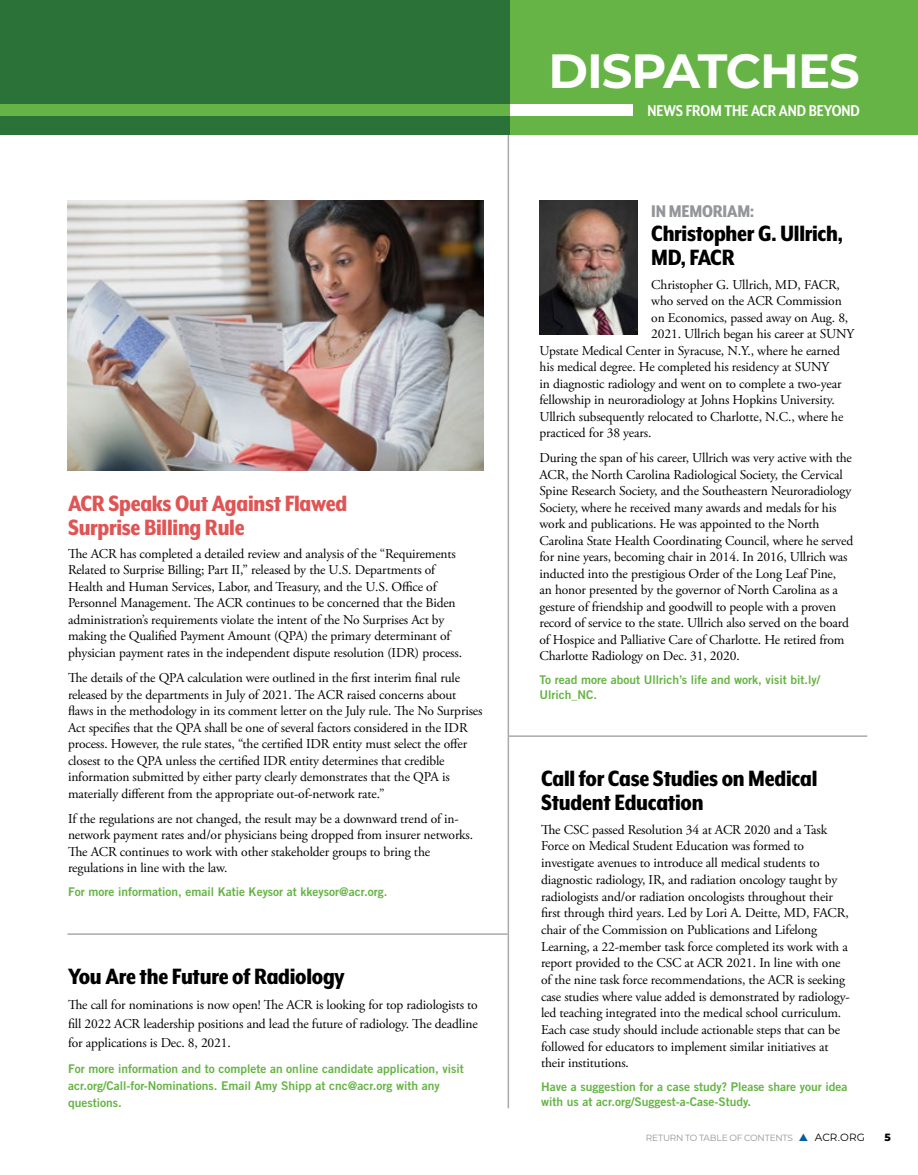
<style>
.page{position:relative;width:918px;height:1175px;background:#fff}
.page>*{position:absolute;margin:0;border:0;box-sizing:border-box;transform-origin:0 0}
.t1{font:700 48px "Montserrat";letter-spacing:-.02em;color:#fff}
.t2{font:800 25.5px/24px "Mr Eaves XL Mod Nar OT";letter-spacing:-.01em;color:#000}
.t3{font:800 25.5px/24px "Mr Eaves XL Mod Nar OT";letter-spacing:-.01em;color:#df5555}
.t4{font:800 19.5px "Mr Eaves XL Mod Nar OT";letter-spacing:-.01em;color:#939598}
.t5{font:700 18px "Mr Eaves XL Mod Nar OT";letter-spacing:-.005em;color:#fff}
.t6{font:13.5px/16.5px "Adobe Garamond Pro";letter-spacing:-.01em;color:#000}
.t7{font:12px/17.2px "Trade Gothic LT Std Bd 2";color:#66b445}
.t8{font:800 10.5px "Montserrat";color:#000}
.t9{font:9px "Montserrat";letter-spacing:-.02em;color:#939598}
.s1{color:#005ea1}
.s2{font-size:10.5px;color:#000}
</style>
<div class="page">
<hr style="left:508px;top:129px;width:1px;height:979px;background:#a7a9ac">
<div style="left:456px;top:0;width:462px;height:134px;background:#66b445"></div>
<div style="left:454px;top:104px;width:179px;height:12px;background:#fff"></div>
<div style="left:0;top:0;width:509px;height:134px;background:#2b7239"></div>
<div style="left:0;top:104px;width:509px;height:12px;background:#66b445"></div>
<hr style="left:68px;top:933px;width:440px;height:1px;background:#a7a9ac">
<hr style="left:509px;top:735px;width:358px;height:2px;background:#a7a9ac">
<img style="left:540px;top:201px;width:98px;height:134px">
<img style="left:68px;top:201px;width:415px;height:270px">
<h2 class="t3" style="left:68px;top:491px;width:281px">ACR Speaks Out Against Flawed<br>Surprise Billing Rule</h2>
<p class="t6" style="left:68px;top:546px;width:396px">The ACR has completed a detailed review and analysis of the “Requirements Related to Surprise Billing; Part II,” released by the U.S. Departments of Health and Human Services, Labor, and Treasury, and the U.S. Office of Personnel Management. The ACR continues to be concerned that the Biden administration’s requirements violate the intent of the No Surprises Act by making the Qualified Payment Amount (QPA) the primary determinant of physician payment rates in the independent dispute resolution (IDR) process.</p>
<p class="t6" style="left:68px;top:670px;width:416px">The details of the QPA calculation were outlined in the first interim final rule released by the departments in July of 2021. The ACR raised concerns about flaws in the methodology in its comment letter on the July rule. The No Surprises Act specifies that the QPA shall be one of several factors considered in the IDR process. However, the rule states, “the certified IDR entity must select the offer closest to the QPA unless the certified IDR entity determines that credible information submitted by either party clearly demonstrates that the QPA is materially different from the appropriate out-of-network rate.”</p>
<p class="t6" style="left:68px;top:810px;width:407px">If the regulations are not changed, the result may be a downward trend of in&shy;network payment rates and/or physicians being dropped from insurer networks.<br>The ACR continues to work with other stakeholder groups to bring the regulations in line with the law.</p>
<p class="t7" style="left:68px;top:882px;width:321px">For more information, email Katie Keysor at kkeysor@acr.org.</p>
<h2 class="t2" style="left:68px;top:964px;width:278px">You Are the Future of Radiology</h2>
<p class="t6" style="left:68px;top:996px;width:411px;line-height:18.8px;text-align:justify">The call for nominations is now open! The ACR is looking for top radiologists to fill 2022 ACR leadership positions and lead the future of radiology. The deadline for applications is Dec. 8, 2021.</p>
<p class="t7" style="left:68px;top:1059px;width:397px">For more information and to complete an online candidate application, visit acr.org/Call-for-Nominations. Email Amy Shipp at cnc@acr.org with any questions.</p>
<h1 class="t1" style="left:548px;top:37px;width:313px">DISPATCHES</h1>
<h3 class="t5" style="left:648px;top:101px;width:214px">NEWS FROM THE ACR AND BEYOND</h3>
<h3 class="t4" style="left:651px;top:202px;width:104px">IN MEMORIAM:</h3>
<h2 class="t2" style="left:651px;top:222px;width:193px">Christopher G. Ullrich,<br>MD, FACR</h2>
<p class="t6" style="left:651px;top:276px;width:190px">Christopher G. Ullrich, MD, FACR,</p>
<p class="t6" style="left:651px;top:293px;width:192px">who served on the ACR Commission</p>
<p class="t6" style="left:651px;top:309px;width:199px">on Economics, passed away on Aug. 8,</p>
<p class="t6" style="left:651px;top:326px;width:204px">2021. Ullrich began his career at SUNY</p>
<p class="t6" style="left:540px;top:342px;width:302px">Upstate Medical Center in Syracuse, N.Y., where he earned</p>
<p class="t6" style="left:540px;top:359px;width:291px">his medical degree. He completed his residency at SUNY</p>
<p class="t6" style="left:540px;top:375px;width:304px">in diagnostic radiology and went on to complete a two-year</p>
<p class="t6" style="left:540px;top:392px;width:297px">fellowship in neuroradiology at Johns Hopkins University.</p>
<p class="t6" style="left:540px;top:408px;width:305px">Ullrich subsequently relocated to Charlotte, N.C., where he</p>
<p class="t6" style="left:540px;top:425px;width:113px">practiced for 38 years.</p>
<p class="t6" style="left:540px;top:450px;width:315px">During the span of his career, Ullrich was very active with the ACR, the North Carolina Radiological Society, the Cervical Spine Research Society, and the Southeastern Neuroradiology Society, where he received many awards and medals for his work and publications. He was appointed to the North Carolina State Health Coordinating Council, where he served for nine years, becoming chair in 2014. In 2016, Ullrich was inducted into the prestigious Order of the Long Leaf Pine,<br>an honor presented by the governor of North Carolina as a gesture of friendship and goodwill to people with a proven record of service to the state. Ullrich also served on the board of Hospice and Palliative Care of Charlotte. He retired from Charlotte Radiology on Dec. 31, 2020.</p>
<p class="t7" style="left:540px;top:672px;width:282px;line-height:15px">To read more about Ullrich’s life and work, visit bit.ly/<br>Ulrich_NC.</p>
<h2 class="t2" style="left:541px;top:766px;width:278px">Call for Case Studies on Medical<br>Student Education</h2>
<p class="t6" style="left:541px;top:821px;width:310px">The CSC passed Resolution 34 at ACR 2020 and a Task Force on Medical Student Education was formed to investigate avenues to introduce all medical students to diagnostic radiology, IR, and radiation oncology taught by radiologists and/or radiation oncologists throughout their first through third years. Led by Lori A. Deitte, MD, FACR, chair of the Commission on Publications and Lifelong Learning, a 22-member task force completed its work with a report provided to the CSC at ACR 2021. In line with one of the nine task force recommendations, the ACR is seeking case studies where value added is demonstrated by radiology&shy;led teaching integrated into the medical school curriculum.<br>Each case study should include actionable steps that can be followed for educators to implement similar initiatives at their institutions.</p>
<p class="t7" style="left:541px;top:1079px;width:308px;line-height:15.1px">Have a suggestion for a case study? Please share your idea with us at acr.org/Suggest-a-Case-Study.</p>
<p class="t9" style="left:646px;top:1131px;width:221px">RETURN TO TABLE OF CONTENTS <span class="s1">▲</span> <span class="s2">ACR.ORG</span></p>
<p class="t8" style="left:885px;top:1129px;width:8px">5</p>
</div>
